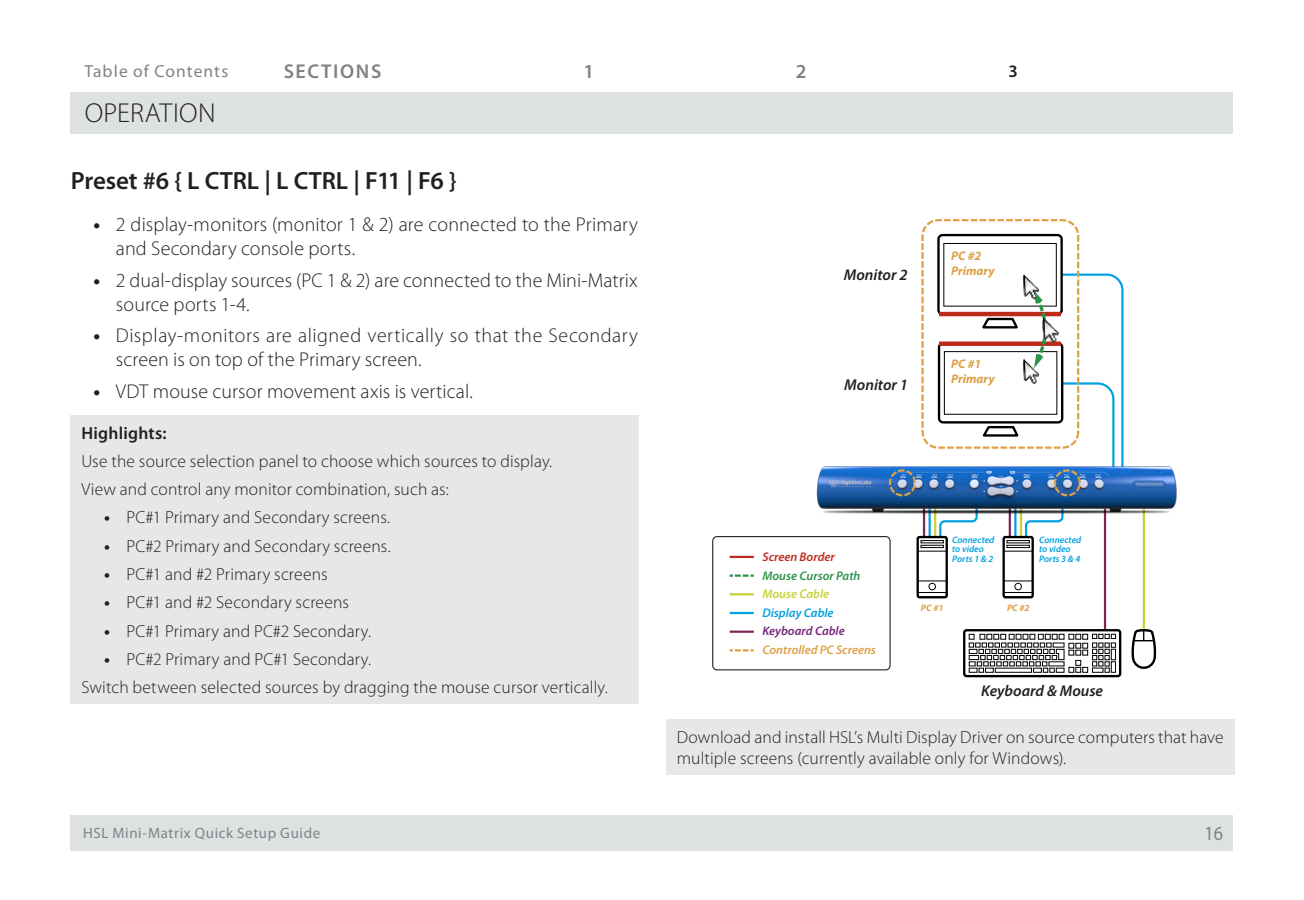
<style>
.page{position:relative;width:1304px;height:900px;background:#fff}
.page>*{position:absolute;margin:0;border:0;box-sizing:border-box;transform-origin:0 0}
.t1{font:300 27.5px "Myriad Pro";letter-spacing:.015em;color:#231f20}
.Headers_-_span_colum{font:600 25px "Myriad Pro";letter-spacing:-.005em;color:#231f20}
.t2{font:300 20px/24px "Myriad Pro";letter-spacing:.01em;color:#231f20}
.t3{font:600 20px "Myriad Pro";letter-spacing:.08em;color:#808285}
.t4{font:20px "Myriad Pro";color:#808285;scale:.9 1}
.body_plain{font:300 17.5px/21px "Myriad Pro";letter-spacing:.01em;color:#231f20}
.t5{font:17.5px "Myriad Pro";letter-spacing:.06em;color:#808285}
.Body_heads{font:600 17.5px "Myriad Pro";letter-spacing:.015em;color:#231f20}
.t6{font:italic 600 15.75px "Myriad Pro";color:#20201f}
.t7{font:15px "Myriad Pro";letter-spacing:.04em;color:#808285}
.t8{font:italic 600 12.5px/18.8px "Myriad Pro";color:#df9f45}
.t9{font:italic 700 12.5px/15px "Myriad Pro";color:#df9f45}
.t10{font:italic 600 9.5px/9.5px "Myriad Pro";color:#00a1e2}
.t11{font:italic 700 9.5px "Myriad Pro";color:#df9f45}
.s1{font-weight:700}
.s2{color:#be291c}
.s3{color:#2c9448}
.s4{color:#c8d137}
.s5{color:#00a1e2}
.s6{color:#752578}
</style>
<div class="page">
<div style="left:71px;top:92px;width:1162px;height:42px;background:#dee1e2"></div>
<div style="left:71px;top:815px;width:1162px;height:35px;background:#dee1e2"></div>
<div style="left:71px;top:415px;width:568px;height:289px;background:#e6e7e9"></div>
<hr style="left:1104px;top:509px;width:2px;height:121px;background:#7e2556">
<hr style="left:1143px;top:509px;width:2px;height:121px;background:#c8d137">
<svg style="left:1131px;top:628px;width:26px;height:41px"></svg>
<svg style="left:964px;top:630px;width:156px;height:46px"></svg>
<div style="left:963px;top:629px;width:158px;height:48px;border:2px solid #000;border-radius:2px"></div>
<svg style="left:969px;top:634px;width:147px;height:39px"></svg>
<div style="left:938px;top:342px;width:125px;height:82px;background:#fff;border:2px solid #000;border-radius:4px"></div>
<div style="left:937px;top:234px;width:126px;height:81px;background:#fff;border:2px solid #000;border-radius:4px"></div>
<div style="left:943px;top:243px;width:114px;height:64px;border:1px solid #000"></div>
<div style="left:939px;top:341px;width:122px;height:5px;background:#be291c"></div>
<hr style="left:939px;top:312px;width:122px;height:4px;background:#be291c">
<svg style="left:979px;top:272px;width:145px;height:101px"></svg>
<div style="left:921px;top:219px;width:158px;height:230px;border:2px dashed #df9f45;border-radius:16px"></div>
<hr style="left:730px;top:556px;width:24px;height:2px;background:#be291c">
<svg style="left:730px;top:575px;width:24px;height:2px"></svg>
<hr style="left:730px;top:593px;width:24px;height:2px;background:#c8d137">
<hr style="left:730px;top:612px;width:24px;height:2px;background:#00a1e2">
<hr style="left:730px;top:631px;width:24px;height:2px;background:#7e2556">
<svg style="left:730px;top:649px;width:24px;height:2px"></svg>
<div style="left:712px;top:536px;width:179px;height:134px;border:1px solid #20201f;border-radius:4px"></div>
<img style="left:791px;top:373px;width:386px;height:231px">
<div style="left:889px;top:469px;width:27px;height:27px;border:2px dashed #df9f45;border-radius:50%"></div>
<div style="left:1054px;top:469px;width:27px;height:27px;border:2px dashed #df9f45;border-radius:50%"></div>
<div style="left:666px;top:719px;width:568px;height:56px;background:#e6e7e9"></div>
<p class="t5" style="left:84px;top:61px;width:145px">Table of Contents</p>
<p class="t3" style="left:284px;top:59px;width:99px">SECTIONS</p>
<p class="t3" style="left:583px;top:59px;width:12px">1</p>
<p class="t3" style="left:796px;top:59px;width:12px">2</p>
<p class="Body_heads" style="left:1008px;top:60px;width:11px">3</p>
<h1 class="t1" style="left:85px;top:98px;width:128px">Operation</h1>
<p class="Headers_-_span_colum" style="left:71px;top:165px;width:387px">Preset #6 { L CTRL | L CTRL | F11 | F6 }</p>
<p class="t2" style="left:116px;top:213px;width:523px;text-indent:-22px"><span class="s1">•</span> 2 display-monitors (monitor 1 &amp; 2) are connected to the Primary and Secondary console ports.</p>
<p class="t2" style="left:116px;top:268px;width:524px;text-indent:-22px"><span class="s1">•</span> 2 dual-display sources (PC 1 &amp; 2) are connected to the Mini-Matrix source ports 1-4.</p>
<p class="t2" style="left:116px;top:324px;width:524px;text-indent:-22px"><span class="s1">•</span> Display-monitors are aligned vertically so that the Secondary screen is on top of the Primary screen.</p>
<p class="t2" style="left:93px;top:379px;width:381px"><span class="s1">•</span> VDT mouse cursor movement axis is vertical.</p>
<p class="Body_heads" style="left:81px;top:422px;width:87px">Highlights:</p>
<p class="body_plain" style="left:81px;top:451px;width:472px">Use the source selection panel to choose which sources to display.</p>
<p class="body_plain" style="left:81px;top:479px;width:369px">View and control any monitor combination, such as:</p>
<p class="body_plain" style="left:104px;top:507px;width:288px"><span class="s1">•</span> PC#1 Primary and Secondary screens.</p>
<p class="body_plain" style="left:104px;top:536px;width:288px"><span class="s1">•</span> PC#2 Primary and Secondary screens.</p>
<p class="body_plain" style="left:104px;top:564px;width:225px"><span class="s1">•</span> PC#1 and #2 Primary screens</p>
<p class="body_plain" style="left:104px;top:592px;width:246px"><span class="s1">•</span> PC#1 and #2 Secondary screens</p>
<p class="body_plain" style="left:104px;top:621px;width:269px"><span class="s1">•</span> PC#1 Primary and PC#2 Secondary.</p>
<p class="body_plain" style="left:104px;top:649px;width:269px"><span class="s1">•</span> PC#2 Primary and PC#1 Secondary.</p>
<p class="body_plain" style="left:81px;top:677px;width:528px">Switch between selected sources by dragging the mouse cursor vertically.</p>
<p class="t6" style="left:844px;top:264px;width:65px">Monitor 2</p>
<p class="t6" style="left:844px;top:374px;width:65px">Monitor 1</p>
<p class="t9" style="left:951px;top:247px;width:45px">PC #2<br>Primary</p>
<p class="t9" style="left:951px;top:356px;width:45px">PC #1<br>Primary</p>
<p class="t8" style="left:762px;top:547px;width:115px"><span class="s2">Screen Border<br></span><span class="s3">Mouse Cursor Path<br></span><span class="s4">Mouse Cable<br></span><span class="s5">Display Cable<br></span><span class="s6">Keyboard Cable<br></span>Controlled PC Screens</p>
<p class="t10" style="left:952px;top:535px;width:44px">Connected to video<br>Ports 1 &amp; 2</p>
<p class="t10" style="left:1039px;top:535px;width:44px">Connected to video<br>Ports 3 &amp; 4</p>
<p class="t11" style="left:921px;top:601px;width:24px">PC #1</p>
<p class="t11" style="left:1007px;top:601px;width:24px">PC #2</p>
<p class="t6" style="left:981px;top:680px;width:123px">Keyboard &amp; Mouse</p>
<p class="body_plain" style="left:677px;top:727px;width:548px">Download and install HSL’s Multi Display Driver on source computers that have multiple screens (currently available only for Windows).</p>
<p class="t7" style="left:83px;top:824px;width:239px">HSL Mini-Matrix Quick Setup Guide</p>
<p class="t4" style="left:1205px;top:821px;width:22px">16</p>
</div>
